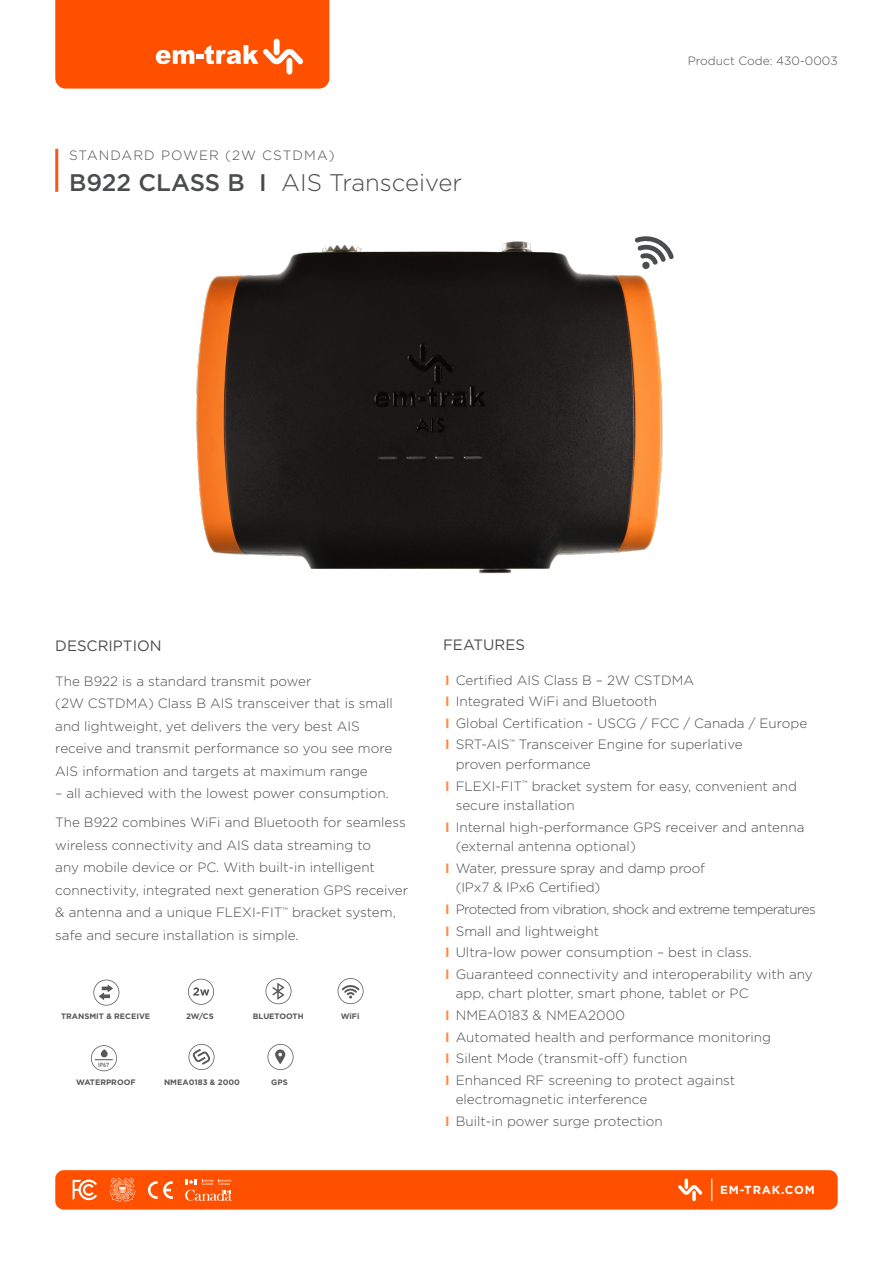
<style>
.page{position:relative;width:893px;height:1263px;background:#fff}
.page>*{position:absolute;margin:0;border:0;box-sizing:border-box;transform-origin:0 0}
.PRODUCT_TITILE{font:300 24px "Gotham";color:#4b4c4d}
.BODY_COPY_HEADER{font:15px "Gotham";color:#4b4c4d}
.BODY_COPY{font:300 13.5px/22.5px "Gotham";color:#4b4c4d}
.BODY_COPY-2{font:300 13.5px "Gotham";letter-spacing:-.04em;color:#4b4c4d}
.SUB_TITILE{font:300 13.5px "Gotham";letter-spacing:.08em;color:#4b4c4d}
.BODY_COPY-3{font:300 12px "Gotham";color:#4b4c4d}
.t1{font:700 11.55px "Gotham";letter-spacing:.07em;color:#fff}
.t2{font:700 7.95px "Gotham";color:#57585a}
.t3{font:500 5.85px "DIN";color:#57585a}
.s1{font-weight:500}
.s2{font-weight:700;color:#ff8a44}
</style>
<div class="page">
<svg style="left:55px;top:0;width:274px;height:89px"></svg>
<hr style="left:55px;top:149px;width:3px;height:43px;background:#f15921">
<img style="left:196px;top:240px;width:467px;height:334px">
<div style="left:55px;top:1170px;width:783px;height:39px;background:#ff5000;border-radius:9px"></div>
<svg style="left:692px;top:1191px;width:4px;height:10px"></svg>
<svg style="left:678px;top:1178px;width:24px;height:17px"></svg>
<svg style="left:711px;top:1178px;width:1px;height:23px"></svg>
<svg style="left:148px;top:1181px;width:25px;height:18px"></svg>
<svg style="left:185px;top:1179px;width:47px;height:22px"></svg>
<svg style="left:73px;top:1179px;width:24px;height:21px"></svg>
<svg style="left:109px;top:1178px;width:27px;height:24px"></svg>
<svg style="left:635px;top:236px;width:39px;height:34px"></svg>
<svg style="left:93px;top:979px;width:26px;height:26px"></svg>
<svg style="left:188px;top:1044px;width:26px;height:26px"></svg>
<svg style="left:91px;top:1045px;width:26px;height:26px"></svg>
<svg style="left:188px;top:979px;width:26px;height:26px"></svg>
<svg style="left:338px;top:978px;width:26px;height:26px"></svg>
<svg style="left:265px;top:978px;width:26px;height:26px"></svg>
<svg style="left:267px;top:1044px;width:26px;height:26px"></svg>
<p class="SUB_TITILE" style="left:69px;top:147px;width:267px">STANDARD POWER (2W CSTDMA)</p>
<p class="PRODUCT_TITILE" style="left:69px;top:168px;width:394px"><span class="s1">B922 CLASS B I</span> AIS Transceiver</p>
<p class="BODY_COPY-3" style="left:688px;top:53px;width:152px">Product Code: 430-0003</p>
<p class="BODY_COPY_HEADER" style="left:55px;top:637px;width:108px">DESCRIPTION</p>
<p class="BODY_COPY_HEADER" style="left:443px;top:635px;width:83px">FEATURES</p>
<p class="BODY_COPY" style="left:55px;top:669px;width:339px">The B922 is a standard transmit power<br>(2W CSTDMA) Class B AIS transceiver that is small and lightweight, yet delivers the very best AIS receive and transmit performance so you see more AIS information and targets at maximum range</p>
<p class="BODY_COPY" style="left:55px;top:782px;width:335px">– all achieved with the lowest power consumption.</p>
<p class="BODY_COPY" style="left:55px;top:811px;width:354px">The B922 combines WiFi and Bluetooth for seamless wireless connectivity and AIS data streaming to<br>any mobile device or PC. With built-in intelligent connectivity, integrated next generation GPS receiver &amp; antenna and a unique FLEXI-FIT<sup>™</sup> bracket system, safe and secure installation is simple.</p>
<p class="t2" style="left:61px;top:1011px;width:91px">TRANSMIT &amp; RECEIVE</p>
<p class="t2" style="left:186px;top:1011px;width:29px">2W/CS</p>
<p class="t2" style="left:253px;top:1011px;width:52px">BLUETOOTH</p>
<p class="t2" style="left:341px;top:1011px;width:20px">WiFi</p>
<p class="t3" style="left:98px;top:1061px;width:13px">IP67</p>
<p class="t2" style="left:76px;top:1077px;width:61px">WATERPROOF</p>
<p class="t2" style="left:164px;top:1077px;width:77px">NMEA0183 &amp; 2000</p>
<p class="t2" style="left:271px;top:1077px;width:18px">GPS</p>
<p class="BODY_COPY" style="left:445px;top:668px;width:250px"><span class="s2">I</span> Certified AIS Class B – 2W CSTDMA</p>
<p class="BODY_COPY" style="left:445px;top:690px;width:213px"><span class="s2">I</span> Integrated WiFi and Bluetooth</p>
<p class="BODY_COPY" style="left:445px;top:712px;width:364px"><span class="s2">I</span> Global Certification - USCG / FCC / Canada / Europe</p>
<p class="BODY_COPY" style="left:456px;top:735px;width:288px;line-height:19.5px;text-indent:-10px"><span class="s2">I</span> SRT-AIS<sup>™</sup> Transceiver Engine for superlative proven performance</p>
<p class="BODY_COPY" style="left:456px;top:776px;width:343px;line-height:19.5px;text-indent:-11px"><span class="s2">I</span> FLEXI-FIT<sup>™</sup> bracket system for easy, convenient and secure installation</p>
<p class="BODY_COPY" style="left:456px;top:817px;width:350px;line-height:19.5px;text-indent:-11px"><span class="s2">I</span> Internal high-performance GPS receiver and antenna (external antenna optional)</p>
<p class="BODY_COPY" style="left:456px;top:858px;width:251px;line-height:19.5px;text-indent:-10px"><span class="s2">I</span> Water, pressure spray and damp proof (IPx7 &amp; IPx6 Certified)</p>
<p class="BODY_COPY-2" style="left:445px;top:901px;width:372px"><span class="s2">I</span> Protected from vibration, shock and extreme temperatures</p>
<p class="BODY_COPY" style="left:445px;top:919px;width:155px"><span class="s2">I</span> Small and lightweight</p>
<p class="BODY_COPY" style="left:445px;top:941px;width:308px"><span class="s2">I</span> Ultra-low power consumption – best in class.</p>
<p class="BODY_COPY" style="left:456px;top:964px;width:359px;line-height:19.5px;text-indent:-11px"><span class="s2">I</span> Guaranteed connectivity and interoperability with any app, chart plotter, smart phone, tablet or PC</p>
<p class="BODY_COPY" style="left:445px;top:1004px;width:181px"><span class="s2">I</span> NMEA0183 &amp; NMEA2000</p>
<p class="BODY_COPY" style="left:445px;top:1025px;width:327px"><span class="s2">I</span> Automated health and performance monitoring</p>
<p class="BODY_COPY" style="left:445px;top:1047px;width:244px"><span class="s2">I</span> Silent Mode (transmit-off) function</p>
<p class="BODY_COPY" style="left:456px;top:1070px;width:281px;line-height:19.5px;text-indent:-11px"><span class="s2">I</span> Enhanced RF screening to protect against electromagnetic interference</p>
<p class="BODY_COPY" style="left:445px;top:1110px;width:219px"><span class="s2">I</span> Built-in power surge protection</p>
<p class="t1" style="left:720px;top:1183px;width:96px">EM-TRAK.COM</p>
</div>
